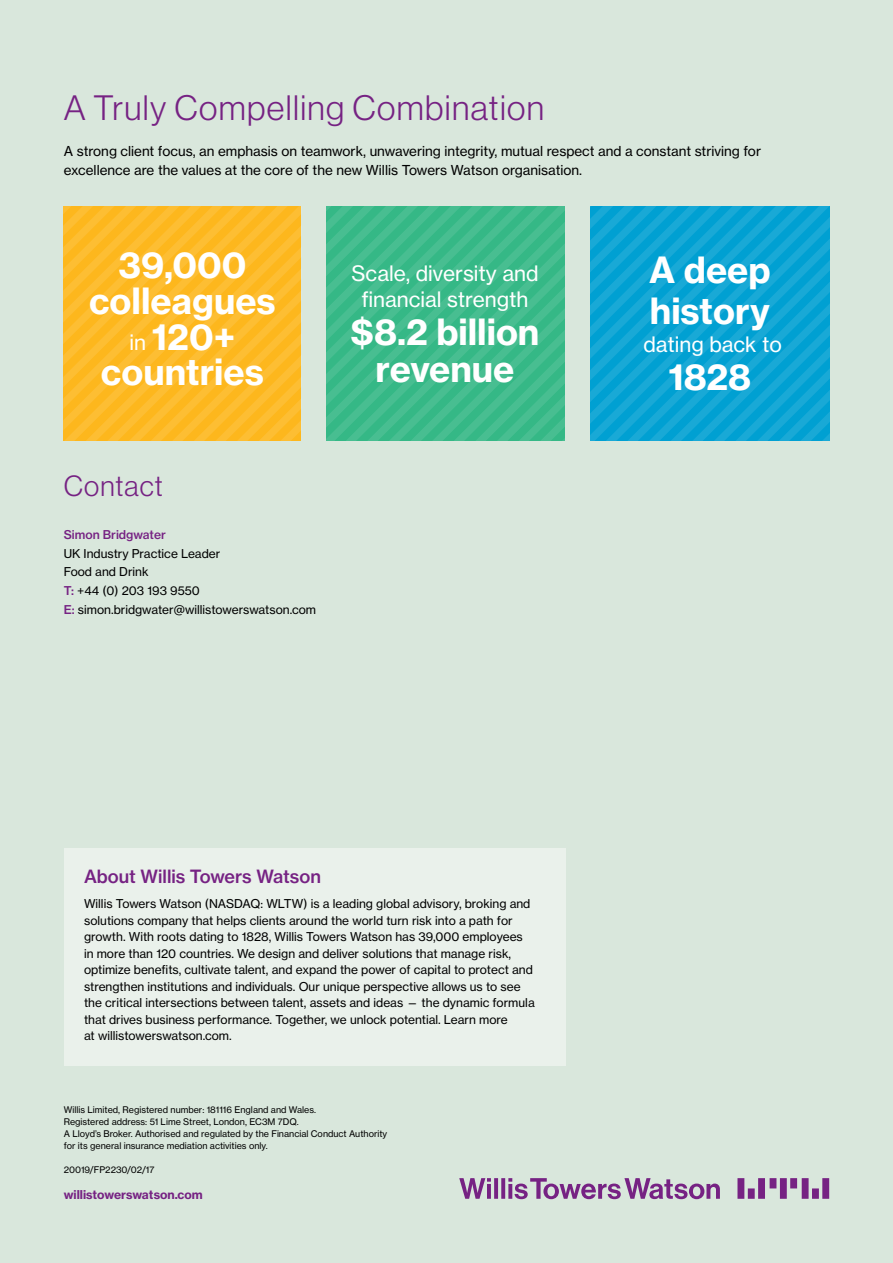
<style>
.page{position:relative;width:893px;height:1263px;background:#d9e7dc}
.page>*{position:absolute;margin:0;border:0;box-sizing:border-box;transform-origin:0 0}
.t1{font:35.55px/35.5px "N Haas Grotesk TX Std 75 Bd";color:#fff;text-align:center}
.t2{font:34.5px "N Haas Grotesk DS Std 45 Lt";letter-spacing:.04em;color:#762283}
.t3{font:28.5px "N Haas Grotesk DS Std 45 Lt";letter-spacing:.035em;color:#762283}
.t4{font:21px/26.1px "N Haas Grotesk TX Std 55 Rg";color:#fff;text-align:center}
.t5{font:18px "N Haas Grotesk TX Std 65 Md";color:#762283}
.t6{font:13.5px/18.8px "N Haas Grotesk TX Std 55 Rg";color:#000}
.t7{font:12px/16.5px "N Haas Grotesk TX Std 55 Rg";color:#000}
.t8{font:12px "N Haas Grotesk TX Std 75 Bd";color:#762283}
.t9{font:12px "N Haas Grotesk TX Std 65 Md";color:#762283}
.t10{font:9px/12px "N Haas Grotesk TX Std 55 Rg";color:#000}
.s1{font-family:"N Haas Grotesk TX Std 55 Rg";font-size:21px}
.s2{font-family:"N Haas Grotesk TX Std 65 Md";color:#762283}
</style>
<div class="page">
<div style="left:64px;top:848px;width:502px;height:218px;background:#eaf1eb"></div>
<svg style="left:459px;top:1178px;width:370px;height:21px"></svg>
<svg style="left:64px;top:206px;width:237px;height:234px"></svg>
<svg style="left:327px;top:206px;width:238px;height:234px"></svg>
<svg style="left:590px;top:206px;width:239px;height:235px"></svg>
<h2 class="t2" style="left:64px;top:89px;width:482px">A Truly Compelling Combination</h2>
<p class="t6" style="left:64px;top:142px;width:699px">A strong client focus, an emphasis on teamwork, unwavering integrity, mutual respect and a constant striving for excellence are the values at the core of the new Willis Towers Watson organisation.</p>
<h1 class="t1" style="left:89px;top:248px;width:188px">39,000 colleagues <span class="s1">in</span> 120+ countries</h1>
<h3 class="t3" style="left:64px;top:470px;width:101px">Contact</h3>
<p class="t9" style="left:64px;top:527px;width:104px">Simon Bridgwater</p>
<p class="t7" style="left:64px;top:544px;width:254px;line-height:18.8px">UK Industry Practice Leader<br>Food and Drink<br><span class="s2">T:</span> +44 (0) 203 193 9550<br><span class="s2">E:</span> simon.bridgwater@willistowerswatson.com</p>
<h3 class="t4" style="left:351px;top:260px;width:189px">Scale, diversity and financial strength</h3>
<h1 class="t1" style="left:350px;top:313px;width:190px;line-height:37.7px">$8.2 billion revenue</h1>
<h3 class="t5" style="left:84px;top:865px;width:239px">About Willis Towers Watson</h3>
<p class="t7" style="left:84px;top:895px;width:452px">Willis Towers Watson (NASDAQ: WLTW) is a leading global advisory, broking and solutions company that helps clients around the world turn risk into a path for growth. With roots dating to 1828, Willis Towers Watson has 39,000 employees in more than 120 countries. We design and deliver solutions that manage risk, optimize benefits, cultivate talent, and expand the power of capital to protect and strengthen institutions and individuals. Our unique perspective allows us to see the critical intersections between talent, assets and ideas — the dynamic formula that drives business performance. Together, we unlock potential. Learn more<br>at willistowerswatson.com.</p>
<p class="t10" style="left:64px;top:1103px;width:325px">Willis Limited, Registered number: 181116 England and Wales.<br>Registered address: 51 Lime Street, London, EC3M 7DQ.<br>A Lloyd’s Broker. Authorised and regulated by the Financial Conduct Authority for its general insurance mediation activities only.</p>
<p class="t10" style="left:64px;top:1163px;width:92px">20019/FP2230/02/17</p>
<p class="t8" style="left:64px;top:1187px;width:141px">willistowerswatson.com</p>
<h1 class="t1" style="left:649px;top:250px;width:123px;line-height:40.5px;text-align:left">A deep history</h1>
<h3 class="t4" style="left:643px;top:331px;width:140px">dating back to</h3>
<h1 class="t1" style="left:668px;top:359px;width:84px">1828</h1>
</div>
